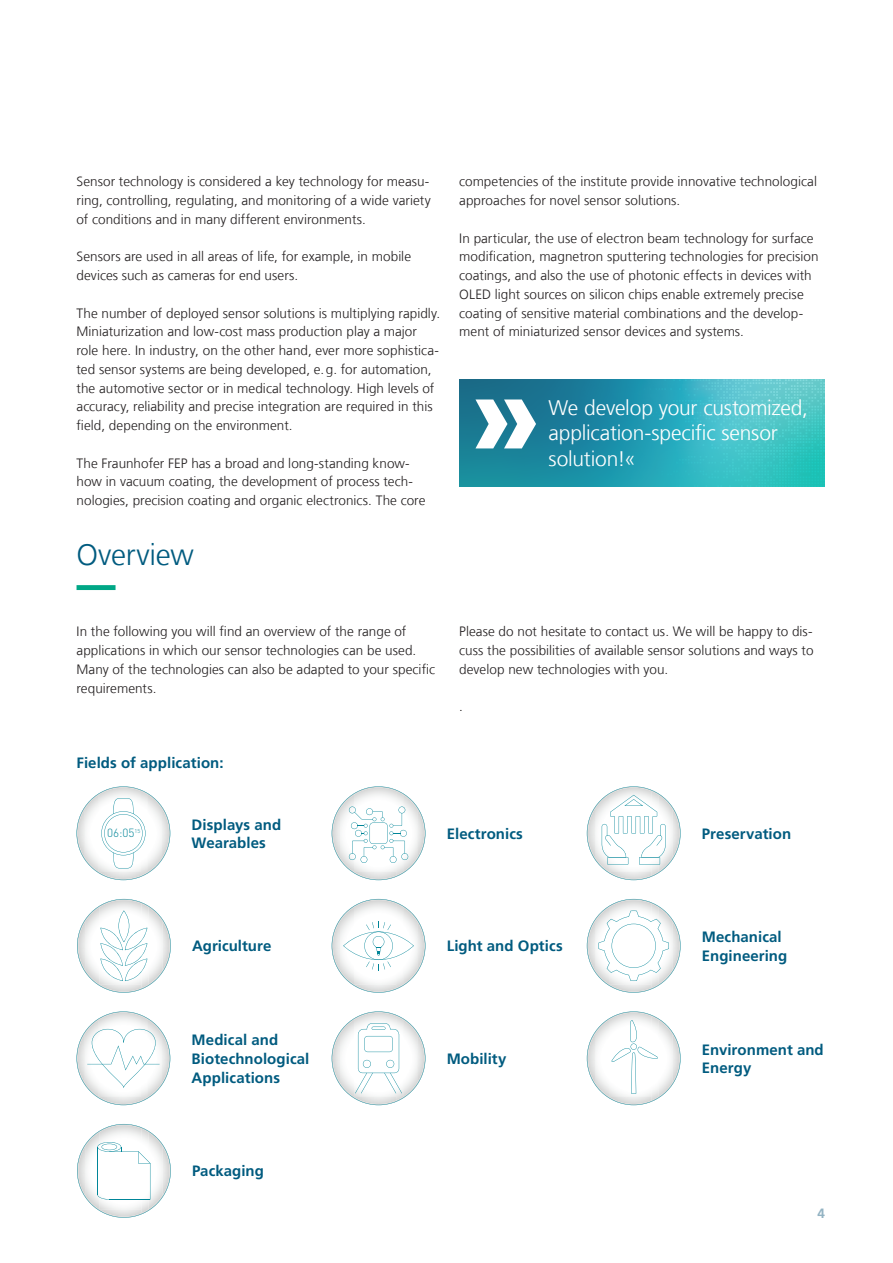
<style>
.page{position:relative;width:893px;height:1263px;background:#fff}
.page>*{position:absolute;margin:0;border:0;box-sizing:border-box;transform-origin:0 0}
.t1{font:900 120px "Frutiger LT Com";color:#fff}
.t2{font:300 30px "Frutiger LT Com";letter-spacing:-.01em;color:#005b7f}
.t3{font:300 21px/25.5px "Frutiger LT Com";letter-spacing:-.01em;color:#fff}
.t4{font:700 15px/18.8px "Frutiger LT Com";letter-spacing:.005em;color:#005b7f}
.t5{font:300 13.5px/18.8px "Frutiger LT Com";letter-spacing:.005em;color:#231f20}
.t6{font:700 13.5px "Frutiger LT Com";color:#93b3c3}
.t7{font:300 11.7px "DIN";color:#008598}
</style>
<div class="page">
<svg style="left:459px;top:380px;width:366px;height:106px;background:#2b9fb0"></svg>
<svg style="left:77px;top:585px;width:39px;height:5px"></svg>
<svg style="left:77px;top:786px;width:93px;height:94px"></svg>
<svg style="left:332px;top:899px;width:93px;height:94px"></svg>
<svg style="left:587px;top:786px;width:94px;height:94px"></svg>
<svg style="left:332px;top:1011px;width:93px;height:94px"></svg>
<svg style="left:587px;top:899px;width:94px;height:94px"></svg>
<svg style="left:332px;top:786px;width:93px;height:94px"></svg>
<svg style="left:587px;top:1011px;width:94px;height:94px"></svg>
<svg style="left:77px;top:899px;width:94px;height:94px"></svg>
<svg style="left:77px;top:1011px;width:93px;height:94px"></svg>
<svg style="left:77px;top:1124px;width:94px;height:94px"></svg>
<p class="t5" style="left:77px;top:172px;width:356px;text-align:justify">Sensor technology is considered a key technology for measu&shy;ring, controlling, regulating, and monitoring of a wide variety of conditions and in many different environments.</p>
<p class="t5" style="left:77px;top:247px;width:336px">Sensors are used in all areas of life, for example, in mobile devices such as cameras for end users.</p>
<p class="t5" style="left:77px;top:304px;width:365px">The number of deployed sensor solutions is multiplying rapidly.<br>Miniaturization and low-cost mass production play a major role here. In industry, on the other hand, ever more sophistica&shy;ted sensor systems are being developed, e.g. for automation, the automotive sector or in medical technology. High levels of accuracy, reliability and precise integration are required in this field, depending on the environment.</p>
<p class="t5" style="left:77px;top:454px;width:350px">The Fraunhofer FEP has a broad and long-standing know&shy;how in vacuum coating, the development of process tech&shy;nologies, precision coating and organic electronics. The core</p>
<h2 class="t2" style="left:77px;top:537px;width:119px">Overview</h2>
<p class="t5" style="left:459px;top:172px;width:359px">competencies of the institute provide innovative technological approaches for novel sensor solutions.</p>
<p class="t5" style="left:459px;top:229px;width:361px">In particular, the use of electron beam technology for surface modification, magnetron sputtering technologies for precision coatings, and also the use of photonic effects in devices with OLED light sources on silicon chips enable extremely precise coating of sensitive material combinations and the develop&shy;ment of miniaturized sensor devices and systems.</p>
<h1 class="t1" style="left:468px;top:342px;width:75px">»</h1>
<h3 class="t3" style="left:549px;top:395px;width:261px">We develop your customized, application-specific sensor solution!«</h3>
<p class="t5" style="left:77px;top:622px;width:360px">In the following you will find an overview of the range of applications in which our sensor technologies can be used.<br>Many of the technologies can also be adapted to your specific requirements.</p>
<p class="t5" style="left:459px;top:622px;width:356px;text-align:justify">Please do not hesitate to contact us. We will be happy to dis&shy;cuss the possibilities of available sensor solutions and ways to develop new technologies with you.</p>
<p class="t5" style="left:459px;top:697px;width:5px">.</p>
<p class="t4" style="left:77px;top:753px;width:149px">Fields of application:</p>
<p class="t7" style="left:107px;top:825px;width:35px">06:05<sup>15</sup></p>
<p class="t4" style="left:192px;top:815px;width:91px">Displays and<br>Wearables</p>
<p class="t4" style="left:192px;top:937px;width:81px">Agriculture</p>
<p class="t4" style="left:192px;top:1031px;width:119px">Medical and<br>Biotechnological<br>Applications</p>
<p class="t4" style="left:192px;top:1162px;width:73px">Packaging</p>
<p class="t4" style="left:447px;top:824px;width:78px">Electronics</p>
<p class="t4" style="left:447px;top:937px;width:118px">Light and Optics</p>
<p class="t4" style="left:447px;top:1049px;width:61px">Mobility</p>
<p class="t4" style="left:702px;top:824px;width:91px">Preservation</p>
<p class="t4" style="left:702px;top:927px;width:87px">Mechanical<br>Engineering</p>
<p class="t4" style="left:702px;top:1040px;width:123px">Environment and<br>Energy</p>
<p class="t6" style="left:817px;top:1205px;width:9px">4</p>
</div>
